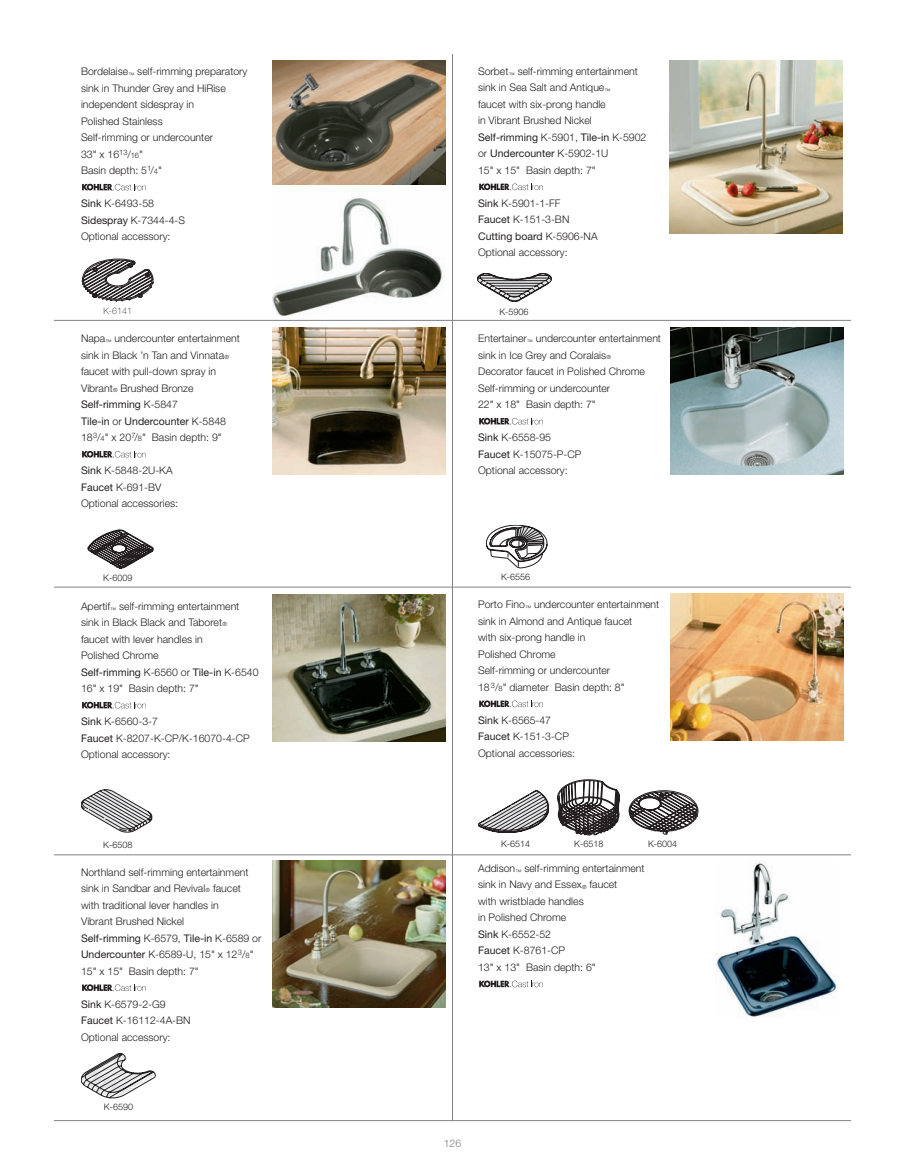
<style>
.page{position:relative;width:905px;height:1175px;background:#fff}
.page>*{position:absolute;margin:0;border:0;box-sizing:border-box;transform-origin:0 0}
.t1{font:300 10.5px/16.5px "Helvetica Neue";color:#231f20}
.t2{font:300 10.5px "Helvetica Neue";color:#808285}
.t3{font:300 9px "Helvetica Neue";color:#231f20}
.t4{font:100 9px "Helvetica Neue";color:#231f20}
.s1{font-size:7.5px}
.s2{font-weight:400}
.s3{font-size:5.7px}
</style>
<div class="page">
<svg style="left:479px;top:700px;width:64px;height:7px"></svg>
<svg style="left:82px;top:984px;width:64px;height:7px"></svg>
<svg style="left:82px;top:701px;width:64px;height:7px"></svg>
<svg style="left:81px;top:789px;width:71px;height:43px"></svg>
<svg style="left:478px;top:790px;width:71px;height:43px"></svg>
<svg style="left:557px;top:779px;width:63px;height:56px"></svg>
<svg style="left:81px;top:1053px;width:74px;height:45px"></svg>
<svg style="left:479px;top:418px;width:64px;height:6px"></svg>
<svg style="left:486px;top:525px;width:61px;height:43px"></svg>
<svg style="left:628px;top:790px;width:70px;height:44px"></svg>
<svg style="left:479px;top:980px;width:64px;height:7px"></svg>
<svg style="left:479px;top:183px;width:64px;height:7px"></svg>
<svg style="left:477px;top:273px;width:74px;height:29px"></svg>
<hr style="left:54px;top:586px;width:796px;height:1px;background:#808285">
<hr style="left:54px;top:320px;width:796px;height:1px;background:#808285">
<hr style="left:452px;top:54px;width:1px;height:1066px;background:#808285">
<hr style="left:54px;top:1120px;width:796px;height:1px;background:#808285">
<hr style="left:54px;top:854px;width:796px;height:1px;background:#808285">
<svg style="left:82px;top:451px;width:64px;height:6px"></svg>
<svg style="left:88px;top:529px;width:65px;height:40px"></svg>
<img style="left:272px;top:327px;width:174px;height:147px">
<img style="left:670px;top:327px;width:173px;height:147px">
<img style="left:272px;top:594px;width:174px;height:147px">
<img style="left:715px;top:862px;width:122px;height:155px">
<img style="left:272px;top:860px;width:174px;height:147px">
<img style="left:669px;top:60px;width:173px;height:173px">
<img style="left:670px;top:594px;width:173px;height:147px">
<svg style="left:82px;top:184px;width:64px;height:6px"></svg>
<img style="left:272px;top:60px;width:174px;height:124px">
<img style="left:272px;top:198px;width:171px;height:118px">
<svg style="left:82px;top:258px;width:72px;height:44px"></svg>
<p class="t1" style="left:81px;top:64px;width:168px">Bordelaise<sub>™</sub> self-rimming preparatory sink in Thunder Grey and HiRise independent sidespray in<br>Polished Stainless<br>Self-rimming or undercounter<br>33" x 16<sup>13</sup>/<span class="s1">16</span>"<br>Basin depth: 5<sup>1</sup>/<span class="s1">4</span>"</p>
<p class="t1" style="left:81px;top:196px;width:106px"><span class="s2">Sink</span> K-6493-58<br><span class="s2">Sidespray</span> K-7344-4-S<br>Optional accessory:</p>
<p class="t4" style="left:103px;top:307px;width:30px">K-6141</p>
<p class="t1" style="left:81px;top:331px;width:160px">Napa<sub>™</sub> undercounter entertainment sink in Black ’n Tan and Vinnata<span class="s3">® </span>faucet with pull-down spray in<br>Vibrant<span class="s3">®</span> Brushed Bronze<br><span class="s2">Self-rimming</span> K-5847<br><span class="s2">Tile-in</span> or <span class="s2">Undercounter</span> K-5848<br>18<sup>3</sup>/<span class="s1">4</span>" x 20<sup>7</sup>/<span class="s1">8</span>" Basin depth: 9"</p>
<p class="t1" style="left:81px;top:463px;width:99px"><span class="s2">Sink</span> K-5848-2U-KA<br><span class="s2">Faucet</span> K-691-BV<br>Optional accessories:</p>
<p class="t3" style="left:103px;top:574px;width:31px">K-6009</p>
<p class="t1" style="left:81px;top:598px;width:179px">Apertif<sub>™</sub> self-rimming entertainment sink in Black Black and Taboret<span class="s3">®<br></span>faucet with lever handles in<br>Polished Chrome<br><span class="s2">Self-rimming</span> K-6560 or <span class="s2">Tile-in</span> K-6540<br>16" x 19" Basin depth: 7"</p>
<p class="t1" style="left:81px;top:714px;width:170px"><span class="s2">Sink</span> K-6560-3-7<br><span class="s2">Faucet</span> K-8207-K-CP/K-16070-4-CP<br>Optional accessory:</p>
<p class="t1" style="left:478px;top:64px;width:170px">Sorbet<sub>™</sub> self-rimming entertainment sink in Sea Salt and Antique<sub>™<br></sub>faucet with six-prong handle<br>in Vibrant Brushed Nickel<br><span class="s2">Self-rimming</span> K-5901, <span class="s2">Tile-in</span> K-5902 or <span class="s2">Undercounter</span> K-5902-1U<br>15" x 15" Basin depth: 7"</p>
<p class="t1" style="left:478px;top:196px;width:121px"><span class="s2">Sink</span> K-5901-1-FF<br><span class="s2">Faucet</span> K-151-3-BN<br><span class="s2">Cutting board</span> K-5906-NA<br>Optional accessory:</p>
<p class="t3" style="left:499px;top:309px;width:31px">K-5906</p>
<p class="t1" style="left:478px;top:331px;width:184px">Entertainer<sub>™</sub> undercounter entertainment sink in Ice Grey and Coralais<span class="s3">®<br></span>Decorator faucet in Polished Chrome<br>Self-rimming or undercounter<br>22" x 18" Basin depth: 7"</p>
<p class="t1" style="left:478px;top:430px;width:105px"><span class="s2">Sink</span> K-6558-95<br><span class="s2">Faucet</span> K-15075-P-CP<br>Optional accessory:</p>
<p class="t3" style="left:501px;top:574px;width:31px">K-6556</p>
<p class="t1" style="left:478px;top:597px;width:183px">Porto Fino<sub>™</sub> undercounter entertainment sink in Almond and Antique faucet<br>with six-prong handle in<br>Polished Chrome<br>Self-rimming or undercounter<br>18<sup>3</sup>/<span class="s1">8</span>" diameter Basin depth: 8"</p>
<p class="t1" style="left:478px;top:713px;width:99px"><span class="s2">Sink</span> K-6565-47<br><span class="s2">Faucet</span> K-151-3-CP<br>Optional accessories:</p>
<p class="t3" style="left:103px;top:841px;width:31px">K-6508</p>
<p class="t3" style="left:501px;top:840px;width:31px">K-6514</p>
<p class="t3" style="left:574px;top:840px;width:31px">K-6518</p>
<p class="t3" style="left:648px;top:840px;width:31px">K-6004</p>
<p class="t1" style="left:81px;top:864px;width:182px">Northland self-rimming entertainment sink in Sandbar and Revival<span class="s3">®</span> faucet with traditional lever handles in<br>Vibrant Brushed Nickel<br><span class="s2">Self-rimming</span> K-6579, <span class="s2">Tile-in</span> K-6589 or <span class="s2">Undercounter</span> K-6589-U, 15" x 12<sup>3</sup>/<span class="s1">8</span>" 15" x 15" Basin depth: 7"</p>
<p class="t1" style="left:81px;top:996px;width:111px"><span class="s2">Sink</span> K-6579-2-G9<br><span class="s2">Faucet</span> K-16112-4A-BN<br>Optional accessory:</p>
<p class="t3" style="left:104px;top:1103px;width:31px">K-6590</p>
<p class="t1" style="left:478px;top:861px;width:168px">Addison<sub>™</sub> self-rimming entertainment sink in Navy and Essex<span class="s3">®</span> faucet<br>with wristblade handles<br>in Polished Chrome<br><span class="s2">Sink</span> K-6552-52<br><span class="s2">Faucet</span> K-8761-CP<br>13" x 13" Basin depth: 6"</p>
<p class="t2" style="left:443px;top:1139px;width:19px">126</p>
</div>
